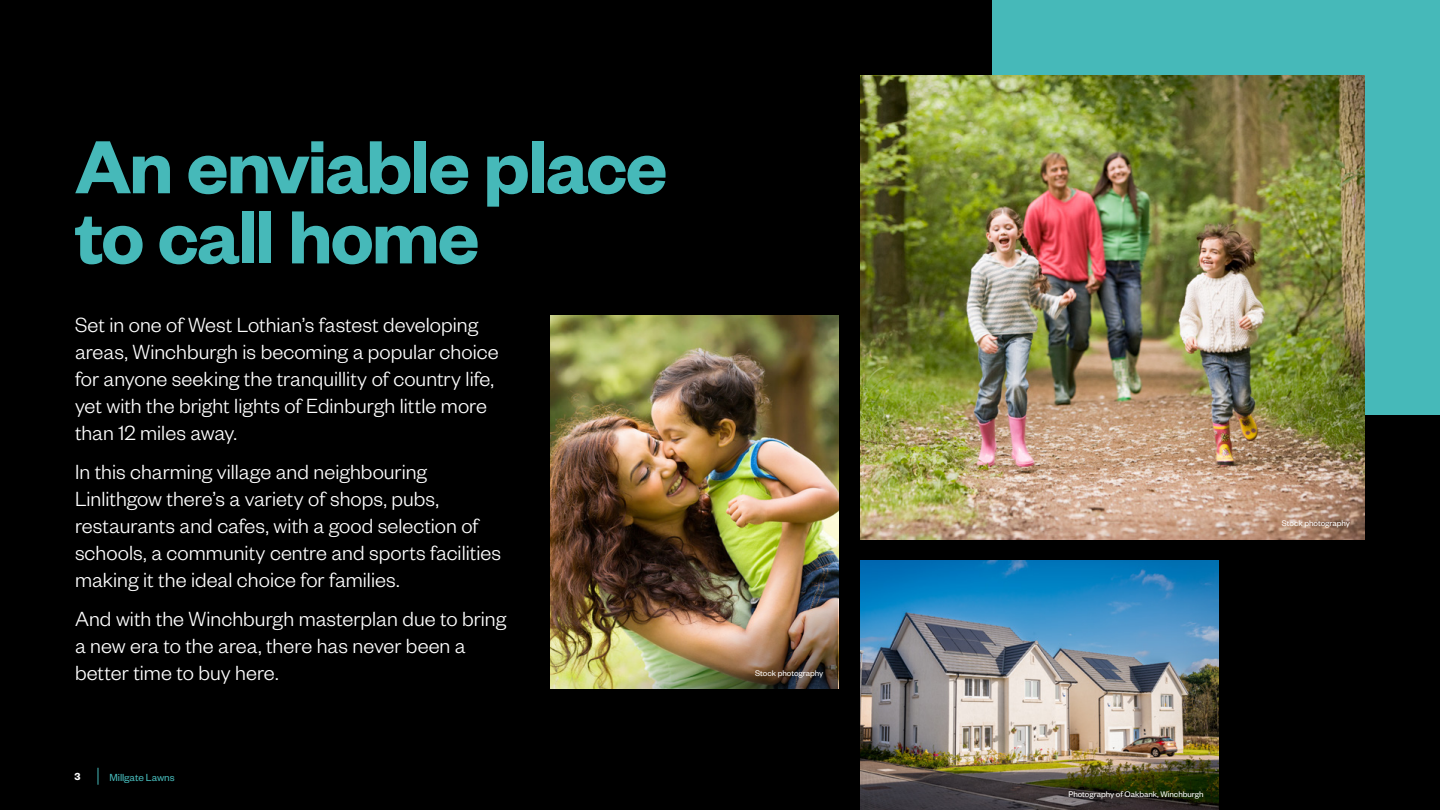
<style>
.page{position:relative;width:1440px;height:810px;background:#000}
.page>*{position:absolute;margin:0;border:0;box-sizing:border-box;transform-origin:0 0}
.t1{font:82.5px/70.1px "Founders Grotesk Sm Bd";letter-spacing:-.025em;color:#46b9b9}
.t2{font:300 22.5px/27px "Founders Grotesk";color:#fff}
.t3{font:11.25px "Founders Grotesk";letter-spacing:-.005em;color:#46b9b9}
.t4{font:11.25px "Founders Grotesk Sm Bd";color:#fff}
.t5{font:9px "Founders Grotesk";letter-spacing:-.005em;color:#fff}
</style>
<div class="page">
<div style="left:992px;top:0;width:448px;height:415px;background:#46b9b9"></div>
<img style="left:861px;top:75px;width:504px;height:464px">
<img style="left:861px;top:561px;width:358px;height:249px">
<img style="left:550px;top:316px;width:288px;height:373px">
<svg style="left:98px;top:768px;width:1px;height:17px"></svg>
<h1 class="t1" style="left:75px;top:128px;width:594px">An enviable place to call home</h1>
<p class="t2" style="left:75px;top:311px;width:425px">Set in one of West Lothian’s fastest developing areas, Winchburgh is becoming a popular choice for anyone seeking the tranquillity of country life, yet with the bright lights of Edinburgh little more than 12 miles away.</p>
<p class="t2" style="left:75px;top:458px;width:427px">In this charming village and neighbouring Linlithgow there’s a variety of shops, pubs, restaurants and cafes, with a good selection of schools, a community centre and sports facilities making it the ideal choice for families.</p>
<p class="t2" style="left:75px;top:605px;width:433px">And with the Winchburgh masterplan due to bring a new era to the area, there has never been a better time to buy here.</p>
<p class="t4" style="left:74px;top:770px;width:8px">3</p>
<p class="t3" style="left:110px;top:770px;width:67px">Millgate Lawns</p>
<p class="t5" style="left:755px;top:668px;width:70px">Stock photography</p>
<p class="t5" style="left:1282px;top:518px;width:70px">Stock photography</p>
<p class="t5" style="left:1068px;top:789px;width:137px">Photography of Oakbank, Winchburgh</p>
</div>
